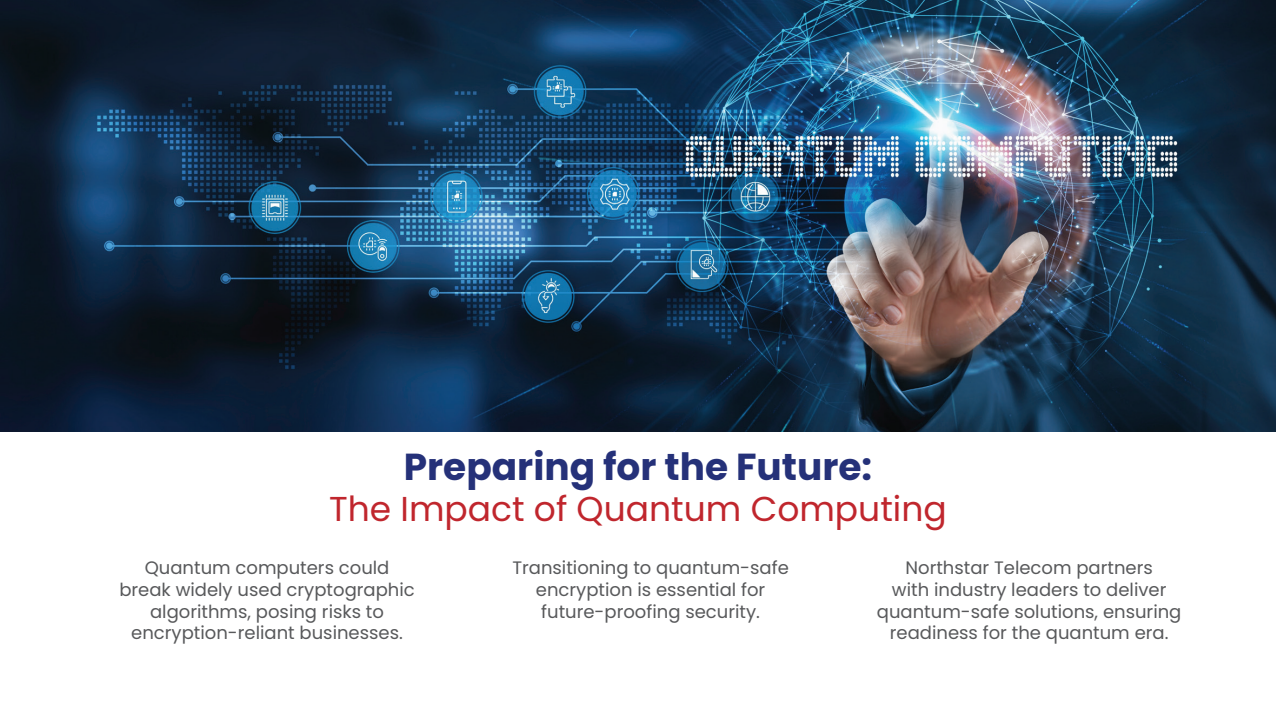
<style>
.page{position:relative;width:1276px;height:719px;background:#fff}
.page>*{position:absolute;margin:0;border:0;box-sizing:border-box;transform-origin:0 0}
.t1{font:700 37.5px "Poppins";color:#253179}
.t2{font:34.5px "Poppins";color:#c0262d}
.t3{font:18px/21.6px "Poppins";color:#58595b;text-align:center}
</style>
<div class="page">
<img style="left:0;top:0;width:1276px;height:430px">
<h1 class="t1" style="left:404px;top:444px;width:470px">Preparing for the Future:</h1>
<h2 class="t2" style="left:329px;top:488px;width:619px">The Impact of Quantum Computing</h2>
<p class="t3" style="left:119px;top:557px;width:297px">Quantum computers could break widely used cryptographic algorithms, posing risks to encryption-reliant businesses.</p>
<p class="t3" style="left:512px;top:557px;width:278px">Transitioning to quantum-safe encryption is essential for future-proofing security.</p>
<p class="t3" style="left:877px;top:557px;width:306px">Northstar Telecom partners<br>with industry leaders to deliver quantum-safe solutions, ensuring readiness for the quantum era.</p>
</div>
